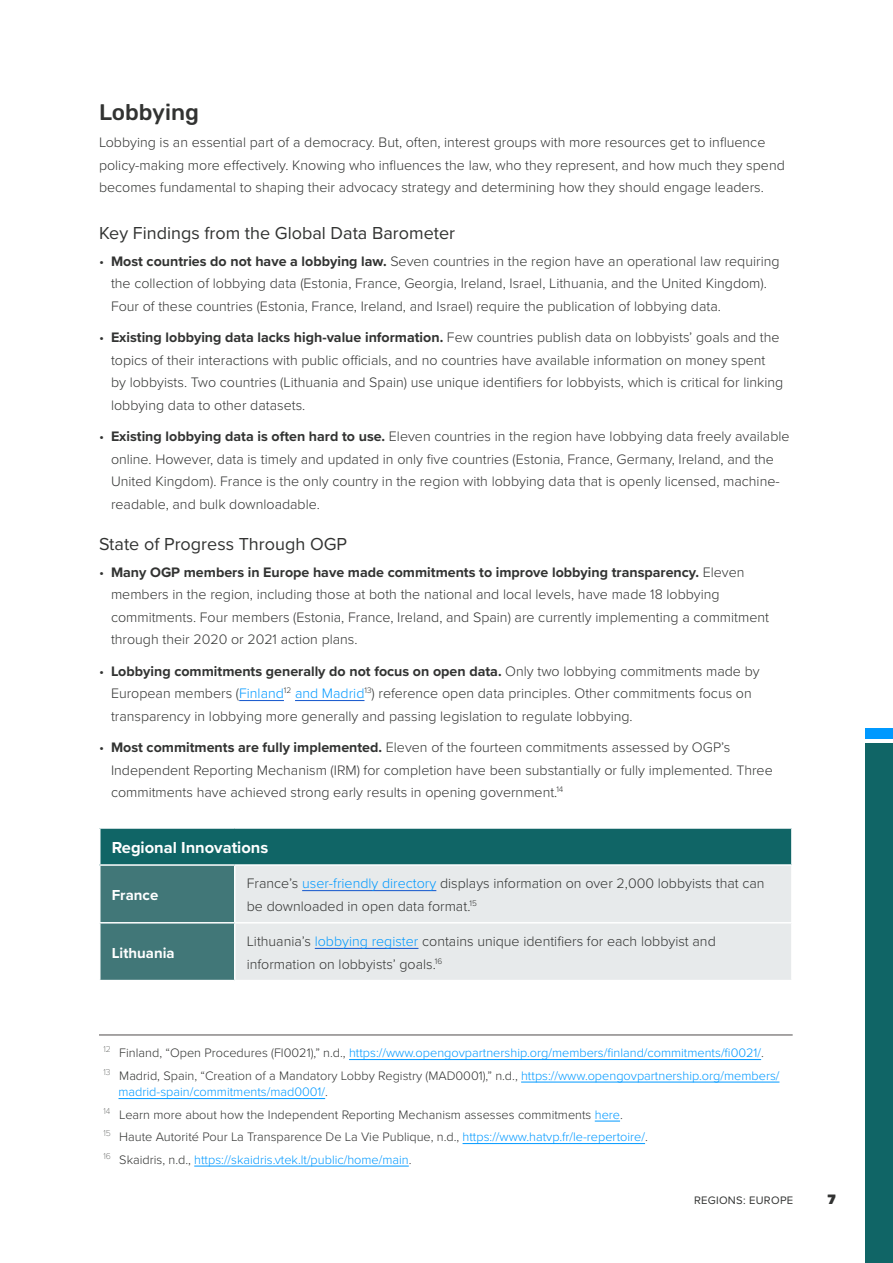
<style>
.page{position:relative;width:893px;height:1263px;background:#fff}
.page>*{position:absolute;margin:0;border:0;box-sizing:border-box;transform-origin:0 0}
.Heading_3{font:500 22.5px "Rubik";color:#323332}
.Heading_4{font:18px "Proxima Nova";color:#323332}
.Heading_4-2{font:700 16.5px "Proxima Nova";color:#fff}
.Regional_country_gre{font:700 15px "Proxima Nova";color:#fff}
.Body_Copy{font:300 14.25px/22.5px "Proxima Nova";color:#323332}
.t1{font:900 13.5px "Rubik";color:#323332}
.Footnotes{font:300 12.75px/16.5px "Proxima Nova";color:#09f}
.Footnotes-2{font:300 12.75px "Proxima Nova";color:#323332}
.t2{font:11.25px "Proxima Nova";letter-spacing:.025em;color:#323332}
.s1{font-weight:700}
.s2{color:#09f}
.s3{color:#323332}
</style>
<div class="page">
<hr style="left:239px;top:700px;width:45px;height:1px;background:#15c">
<hr style="left:295px;top:700px;width:69px;height:1px;background:#15c">
<div style="left:100px;top:828px;width:692px;height:37px;background:#106566"></div>
<div style="left:100px;top:866px;width:134px;height:114px;background:#417778"></div>
<div style="left:236px;top:866px;width:555px;height:114px;background:#e7eaeb"></div>
<hr style="left:99px;top:827px;width:136px;height:2px;background:#fff">
<hr style="left:235px;top:827px;width:558px;height:2px;background:#fff">
<hr style="left:791px;top:829px;width:2px;height:35px;background:#fff">
<hr style="left:99px;top:864px;width:136px;height:2px;background:#fff">
<hr style="left:99px;top:922px;width:136px;height:1px;background:#fff">
<hr style="left:235px;top:864px;width:558px;height:2px;background:#fff">
<hr style="left:235px;top:922px;width:558px;height:1px;background:#fff">
<hr style="left:302px;top:890px;width:134px;height:1px;background:#15c">
<hr style="left:315px;top:948px;width:103px;height:1px;background:#15c">
<hr style="left:99px;top:1034px;width:694px;height:1px;background:#504c4c">
<hr style="left:349px;top:1059px;width:412px;height:1px;background:#09f">
<hr style="left:521px;top:1082px;width:258px;height:1px;background:#09f">
<hr style="left:118px;top:1098px;width:207px;height:1px;background:#09f">
<svg style="left:595px;top:1121px;width:25px;height:1px"></svg>
<hr style="left:463px;top:1143px;width:182px;height:1px;background:#09f">
<hr style="left:194px;top:1166px;width:215px;height:1px;background:#09f">
<div style="left:865px;top:743px;width:28px;height:520px;background:#106566"></div>
<div style="left:865px;top:728px;width:28px;height:11px;background:#09f"></div>
<p class="Heading_3" style="left:99px;top:99px;width:102px">Lobbying</p>
<p class="Body_Copy" style="left:99px;top:130px;width:687px">Lobbying is an essential part of a democracy. But, often, interest groups with more resources get to influence policy-making more effectively. Knowing who influences the law, who they represent, and how much they spend becomes fundamental to shaping their advocacy strategy and determining how they should engage leaders.</p>
<p class="Heading_4" style="left:99px;top:219px;width:358px">Key Findings from the Global Data Barometer</p>
<p class="Body_Copy" style="left:111px;top:249px;width:670px;text-indent:-12px">• <span class="s1">Most countries do not have a lobbying law.</span> Seven countries in the region have an operational law requiring the collection of lobbying data (Estonia, France, Georgia, Ireland, Israel, Lithuania, and the United Kingdom).<br>Four of these countries (Estonia, France, Ireland, and Israel) require the publication of lobbying data.</p>
<p class="Body_Copy" style="left:111px;top:326px;width:674px;text-indent:-12px">• <span class="s1">Existing lobbying data lacks high-value information.</span> Few countries publish data on lobbyists’ goals and the topics of their interactions with public officials, and no countries have available information on money spent by lobbyists. Two countries (Lithuania and Spain) use unique identifiers for lobbyists, which is critical for linking lobbying data to other datasets.</p>
<p class="Body_Copy" style="left:111px;top:425px;width:680px;text-indent:-12px">• <span class="s1">Existing lobbying data is often hard to use.</span> Eleven countries in the region have lobbying data freely available online. However, data is timely and updated in only five countries (Estonia, France, Germany, Ireland, and the United Kingdom). France is the only country in the region with lobbying data that is openly licensed, machine&shy;readable, and bulk downloadable.</p>
<p class="Heading_4" style="left:99px;top:530px;width:250px">State of Progress Through OGP</p>
<p class="Body_Copy" style="left:111px;top:560px;width:660px;text-indent:-12px">• <span class="s1">Many OGP members in Europe have made commitments to improve lobbying transparency.</span> Eleven members in the region, including those at both the national and local levels, have made 18 lobbying commitments. Four members (Estonia, France, Ireland, and Spain) are currently implementing a commitment through their 2020 or 2021 action plans.</p>
<p class="Body_Copy" style="left:111px;top:659px;width:650px;text-indent:-12px">• <span class="s1">Lobbying commitments generally do not focus on open data.</span> Only two lobbying commitments made by<br>European members (<span class="s2">Finland</span><sup>12</sup> <span class="s2">and Madrid</span><sup>13</sup>) reference open data principles. Other commitments focus on transparency in lobbying more generally and passing legislation to regulate lobbying.</p>
<p class="Body_Copy" style="left:111px;top:735px;width:663px;text-indent:-12px">• <span class="s1">Most commitments are fully implemented.</span> Eleven of the fourteen commitments assessed by OGP’s<br>Independent Reporting Mechanism (IRM) for completion have been substantially or fully implemented. Three commitments have achieved strong early results in opening government.<sup>14</sup></p>
<p class="Heading_4-2" style="left:112px;top:835px;width:158px">Regional Innovations</p>
<p class="Regional_country_gre" style="left:112px;top:884px;width:48px">France</p>
<p class="Body_Copy" style="left:247px;top:871px;width:519px">France’s <span class="s2">user-friendly directory</span> displays information on over 2,000 lobbyists that can be downloaded in open data format.<sup>15</sup></p>
<p class="Regional_country_gre" style="left:112px;top:941px;width:64px">Lithuania</p>
<p class="Body_Copy" style="left:247px;top:929px;width:471px">Lithuania’s <span class="s2">lobbying register</span> contains unique identifiers for each lobbyist and information on lobbyists’ goals.<sup>16</sup></p>
<p class="Footnotes" style="left:104px;top:1044px;width:662px"><sup>12</sup> <span class="s3">Finland, “Open Procedures (FI0021),” n.d.,</span> https://www.opengovpartnership.org/members/finland/commitments/fi0021/<span class="s3">.</span></p>
<p class="Footnotes" style="left:118px;top:1067px;width:662px;text-indent:-15px"><sup>13</sup> <span class="s3">Madrid, Spain, “Creation of a Mandatory Lobby Registry (MAD0001),” n.d.,</span> https://www.opengovpartnership.org/members/ madrid-spain/commitments/mad0001/<span class="s3">.</span></p>
<p class="Footnotes-2" style="left:104px;top:1105px;width:521px"><sup>14</sup> Learn more about how the Independent Reporting Mechanism assesses commitments <span class="s2">here</span>.</p>
<p class="Footnotes-2" style="left:104px;top:1128px;width:546px"><sup>15</sup> Haute Autorité Pour La Transparence De La Vie Publique, n.d., <span class="s2">https://www.hatvp.fr/le-repertoire/</span>.</p>
<p class="Footnotes" style="left:104px;top:1151px;width:310px"><sup>16</sup> <span class="s3">Skaidris, n.d.,</span> https://skaidris.vtek.lt/public/home/main<span class="s3">.</span></p>
<p class="t2" style="left:694px;top:1191px;width:101px">REGIONS: EUROPE</p>
<p class="t1" style="left:827px;top:1191px;width:10px">7</p>
</div>
